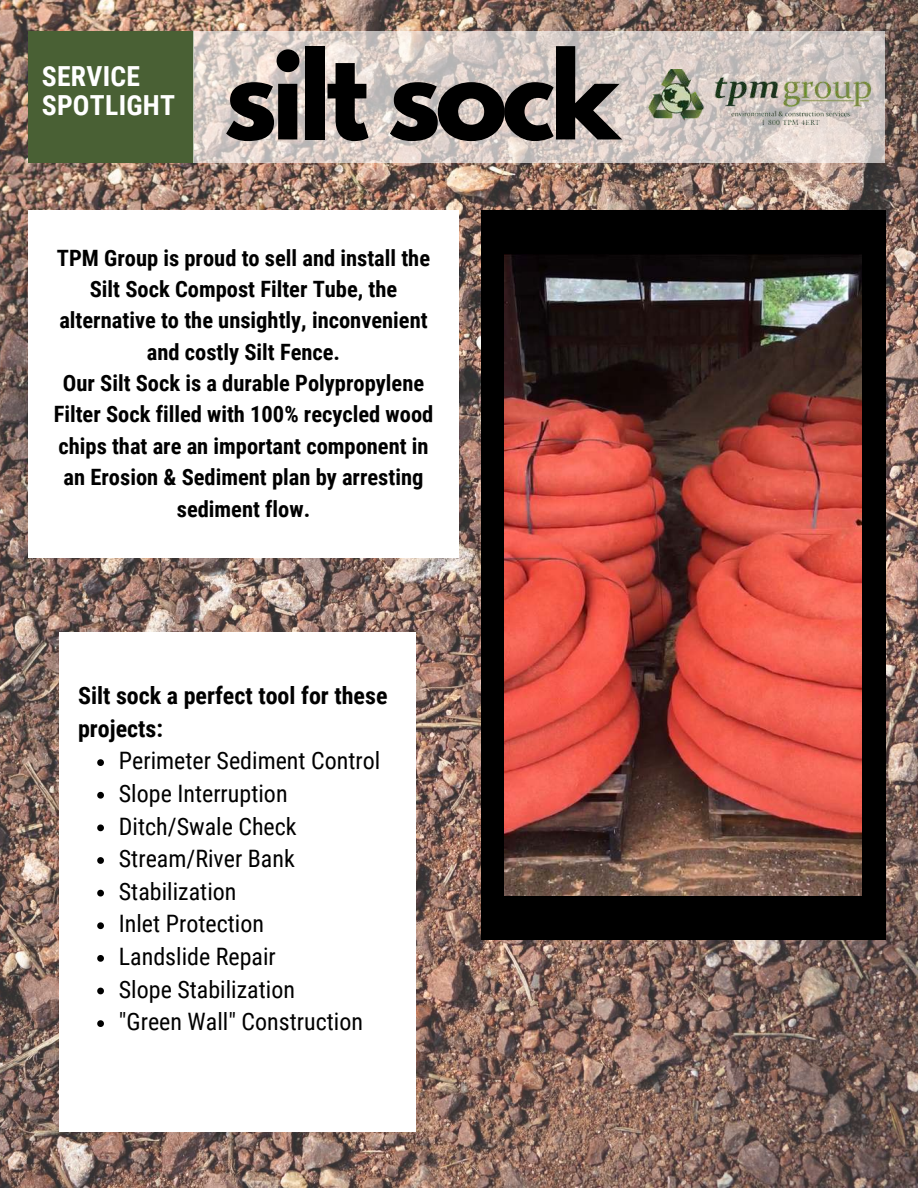
<style>
.page{position:relative;width:918px;height:1188px;background:#fff}
.page>*{position:absolute;margin:0;border:0;box-sizing:border-box;transform-origin:0 0}
.t1{font:700 108.45px "League Spartan";letter-spacing:-.05em;color:#000}
.t2{font:700 27.6px/29.2px "Roboto Condensed";letter-spacing:.01em;color:#fff}
.t3{font:24px/32.7px "Roboto Condensed";color:#000}
.t4{font:700 24px/32.7px "Roboto Condensed";color:#000}
.t5{font:700 22.5px/31.3px "Roboto Condensed";color:#000;text-align:center}
</style>
<div class="page">
<img style="left:0;top:0;width:918px;height:1188px">
<div style="left:28px;top:31px;width:166px;height:131px;background:#496034"></div>
<svg style="left:193px;top:31px;width:692px;height:131px;background:#d8cec8"></svg>
<img style="left:649px;top:69px;width:221px;height:55px">
<div style="left:481px;top:210px;width:404px;height:730px;background:#000"></div>
<img style="left:504px;top:254px;width:358px;height:642px">
<div style="left:28px;top:210px;width:431px;height:348px;background:#fff"></div>
<div style="left:59px;top:633px;width:357px;height:499px;background:#fff"></div>
<svg style="left:97px;top:759px;width:7px;height:7px"></svg>
<svg style="left:97px;top:792px;width:7px;height:7px"></svg>
<svg style="left:97px;top:824px;width:7px;height:7px"></svg>
<svg style="left:97px;top:857px;width:7px;height:7px"></svg>
<svg style="left:97px;top:890px;width:7px;height:6px"></svg>
<svg style="left:97px;top:922px;width:7px;height:7px"></svg>
<svg style="left:97px;top:955px;width:7px;height:7px"></svg>
<svg style="left:97px;top:988px;width:7px;height:6px"></svg>
<svg style="left:97px;top:1020px;width:7px;height:7px"></svg>
<p class="t2" style="left:42px;top:60px;width:135px">SERVICE<br>SPOTLIGHT</p>
<h1 class="t1" style="left:224px;top:11px;width:397px">silt sock</h1>
<p class="t5" style="left:54px;top:241px;width:381px">TPM Group is proud to sell and install the Silt Sock Compost Filter Tube, the alternative to the unsightly, inconvenient and costly Silt Fence.<br>Our Silt Sock is a durable Polypropylene Filter Sock filled with 100% recycled wood chips that are an important component in an Erosion &amp; Sediment plan by arresting sediment flow.</p>
<p class="t4" style="left:78px;top:678px;width:311px">Silt sock a perfect tool for these projects:</p>
<p class="t3" style="left:119px;top:744px;width:263px">Perimeter Sediment Control<br>Slope Interruption<br>Ditch/Swale Check<br>Stream/River Bank<br>Stabilization<br>Inlet Protection<br>Landslide Repair<br>Slope Stabilization<br>"Green Wall" Construction</p>
</div>
